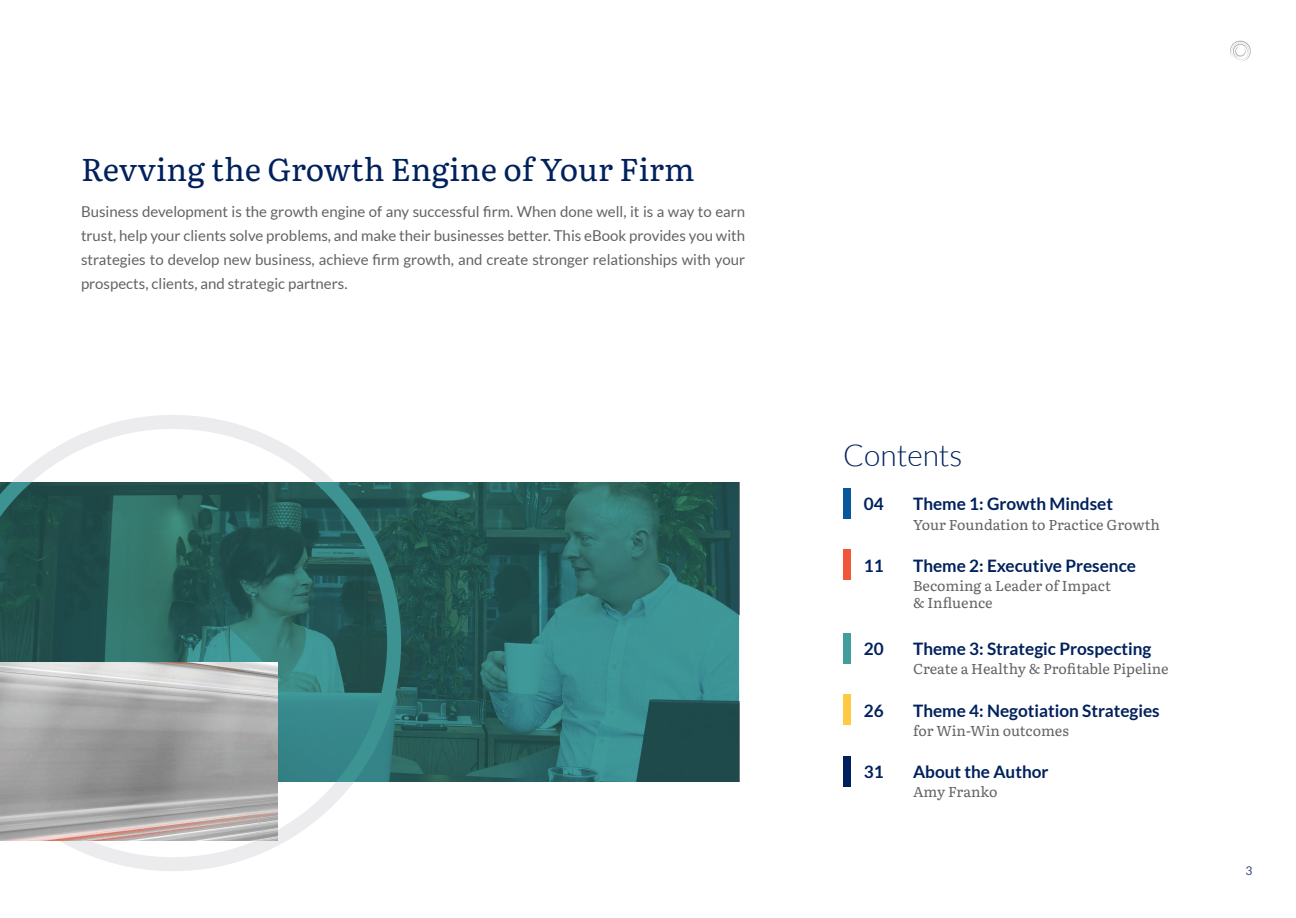
<style>
.page{position:relative;width:1296px;height:918px;background:#fff}
.page>*{position:absolute;margin:0;border:0;box-sizing:border-box;transform-origin:0 0}
.t1{font:31.5px "Literata";color:#00215d}
.t2{font:300 30px "Lato";color:#00215d}
.t3{font:700 17.1px "Lato";color:#00215d}
.t4{font:15px/24px "Lato";color:#636366;text-align:justify}
.t5{font:14.25px/17.1px "Literata";color:#636366}
.t6{font:12px "Lato";color:#33477b}
</style>
<div class="page">
<svg style="left:1230px;top:41px;width:21px;height:20px"></svg>
<div style="left:843px;top:488px;width:7px;height:31px;background:#06579c"></div>
<div style="left:843px;top:550px;width:7px;height:30px;background:#f05739"></div>
<div style="left:843px;top:633px;width:7px;height:30px;background:#429e9d"></div>
<div style="left:843px;top:695px;width:7px;height:30px;background:#feca42"></div>
<div style="left:843px;top:756px;width:7px;height:31px;background:#00215d"></div>
<svg style="left:12px;top:415px;width:389px;height:456px"></svg>
<svg style="left:0;top:482px;width:739px;height:299px;background:#2b6866"></svg>
<img style="left:0;top:662px;width:277px;height:179px">
<h1 class="t1" style="left:81px;top:145px;width:615px">Revving the Growth Engine of Your Firm</h1>
<p class="t4" style="left:81px;top:199px;width:666px">Business development is the growth engine of any successful firm. When done well, it is a way to earn trust, help your clients solve problems, and make their businesses better. This eBook provides you with strategies to develop new business, achieve firm growth, and create stronger relationships with your prospects, clients, and strategic partners.</p>
<h2 class="t2" style="left:843px;top:439px;width:121px">Contents</h2>
<p class="t3" style="left:864px;top:494px;width:21px">04</p>
<p class="t3" style="left:913px;top:494px;width:201px">Theme 1: Growth Mindset</p>
<p class="t5" style="left:913px;top:515px;width:248px">Your Foundation to Practice Growth</p>
<p class="t3" style="left:864px;top:556px;width:21px">11</p>
<p class="t3" style="left:913px;top:556px;width:224px">Theme 2: Executive Presence</p>
<p class="t5" style="left:913px;top:577px;width:199px">Becoming a Leader of Impact &amp; Influence</p>
<p class="t3" style="left:864px;top:639px;width:21px">20</p>
<p class="t3" style="left:913px;top:639px;width:240px">Theme 3: Strategic Prospecting</p>
<p class="t5" style="left:913px;top:660px;width:257px">Create a Healthy &amp; Profitable Pipeline</p>
<p class="t3" style="left:864px;top:700px;width:21px">26</p>
<p class="t3" style="left:913px;top:700px;width:248px">Theme 4: Negotiation Strategies</p>
<p class="t5" style="left:913px;top:721px;width:157px">for Win-Win outcomes</p>
<p class="t3" style="left:864px;top:762px;width:21px">31</p>
<p class="t3" style="left:913px;top:762px;width:137px">About the Author</p>
<p class="t5" style="left:913px;top:783px;width:86px">Amy Franko</p>
<p class="t6" style="left:1245px;top:864px;width:8px">3</p>
</div>
